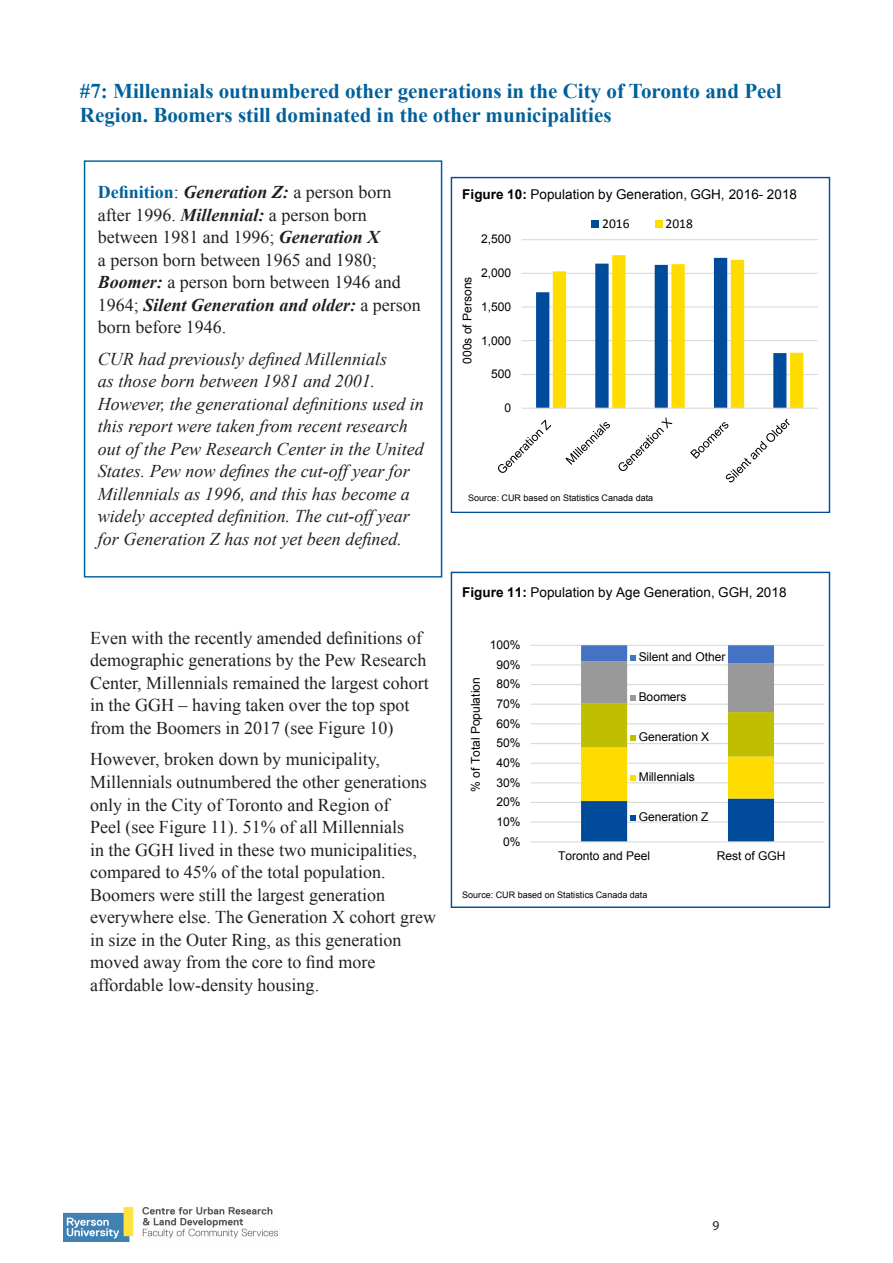
<style>
.page{position:relative;width:893px;height:1263px;background:#fff}
.page>*{position:absolute;margin:0;border:0;box-sizing:border-box;transform-origin:0 0}
.CUR_Subtitle_2{font:700 21px/24px "Times New Roman";color:#00609b}
.CUR_Body_Text{font:18px/22.5px "Times New Roman";color:#231f20}
.CUR_Body_Text-2{font:italic 18px/22.5px "Times New Roman";color:#231f20}
.CUR_Subtitle_2-2{font:18px/22.5px "Times New Roman";color:#231f20}
.t1{font:13.5px "Arial";letter-spacing:.005em;color:#000}
.t2{font:13.5px "Calibri";color:#000}
.t3{font:13.5px "Myriad Pro";color:#231f20}
.t4{font:12px "Arial";letter-spacing:-.005em;color:#000}
.t5{font:9px "Arial";letter-spacing:.005em;color:#000}
.s1{font-weight:700;color:#00609b}
.s2{font-weight:700;font-style:italic}
.s3{font-weight:700}
</style>
<div class="page">
<img style="left:63px;top:1207px;width:215px;height:34px">
<div style="left:84px;top:160px;width:358px;height:417px;border:1px solid #00609b"></div>
<hr style="left:521px;top:374px;width:297px;height:1px;background:#d9d9d9">
<hr style="left:521px;top:340px;width:297px;height:1px;background:#d9d9d9">
<hr style="left:521px;top:306px;width:297px;height:2px;background:#d9d9d9">
<hr style="left:521px;top:273px;width:297px;height:1px;background:#d9d9d9">
<hr style="left:521px;top:239px;width:297px;height:1px;background:#d9d9d9">
<svg style="left:536px;top:255px;width:267px;height:153px"></svg>
<hr style="left:521px;top:408px;width:297px;height:1px;background:#d9d9d9">
<svg style="left:498px;top:420px;width:53px;height:53px"></svg>
<svg style="left:565px;top:422px;width:45px;height:43px"></svg>
<svg style="left:618px;top:417px;width:54px;height:54px"></svg>
<svg style="left:690px;top:419px;width:100px;height:63px"></svg>
<div style="left:592px;top:220px;width:7px;height:7px;background:#004c9b"></div>
<div style="left:655px;top:220px;width:7px;height:7px;background:#ffdc00"></div>
<div style="left:451px;top:177px;width:379px;height:336px;border:1px solid #004c9b"></div>
<hr style="left:531px;top:821px;width:293px;height:2px;background:#d9d9d9">
<hr style="left:531px;top:802px;width:293px;height:1px;background:#d9d9d9">
<hr style="left:531px;top:782px;width:293px;height:1px;background:#d9d9d9">
<hr style="left:531px;top:763px;width:293px;height:1px;background:#d9d9d9">
<hr style="left:531px;top:743px;width:293px;height:1px;background:#d9d9d9">
<hr style="left:531px;top:723px;width:293px;height:1px;background:#d9d9d9">
<hr style="left:531px;top:704px;width:293px;height:1px;background:#d9d9d9">
<hr style="left:531px;top:684px;width:293px;height:1px;background:#d9d9d9">
<hr style="left:531px;top:664px;width:293px;height:1px;background:#d9d9d9">
<hr style="left:531px;top:645px;width:293px;height:1px;background:#d9d9d9">
<hr style="left:531px;top:841px;width:293px;height:1px;background:#d9d9d9">
<svg style="left:581px;top:645px;width:193px;height:197px"></svg>
<div style="left:451px;top:572px;width:379px;height:336px;border:1px solid #004c9b"></div>
<p class="CUR_Subtitle_2" style="left:80px;top:79px;width:703px">#7: Millennials outnumbered other generations in the City of Toronto and Peel<br>Region. Boomers still dominated in the other municipalities</p>
<p class="CUR_Body_Text" style="left:98px;top:181px;width:325px"><span class="s1">Definition</span>: <span class="s2">Generation Z:</span> a person born after 1996. <span class="s2">Millennial:</span> a person born between 1981 and 1996; <span class="s2">Generation X<br></span>a person born between 1965 and 1980; <span class="s2">Boomer:</span> a person born between 1946 and 1964; <span class="s2">Silent Generation and older:</span> a person born before 1946.</p>
<p class="CUR_Body_Text-2" style="left:98px;top:347px;width:327px">CUR had previously defined Millennials<br>as those born between 1981 and 2001.<br>However, the generational definitions used in this report were taken from recent research out of the Pew Research Center in the United States. Pew now defines the cut-off year for Millennials as 1996, and this has become a widely accepted definition. The cut-off year for Generation Z has not yet been defined.</p>
<p class="CUR_Subtitle_2-2" style="left:90px;top:626px;width:340px">Even with the recently amended definitions of demographic generations by the Pew Research Center, Millennials remained the largest cohort in the GGH – having taken over the top spot from the Boomers in 2017 (see Figure 10)</p>
<p class="CUR_Body_Text" style="left:90px;top:748px;width:348px">However, broken down by municipality, Millennials outnumbered the other generations only in the City of Toronto and Region of<br>Peel (see Figure 11). 51% of all Millennials<br>in the GGH lived in these two municipalities, compared to 45% of the total population.<br>Boomers were still the largest generation everywhere else. The Generation X cohort grew in size in the Outer Ring, as this generation moved away from the core to find more affordable low-density housing.</p>
<p class="t1" style="left:462px;top:185px;width:336px"><span class="s3">Figure 10:</span> Population by Generation, GGH, 2016- 2018</p>
<p class="t4" style="left:459px;top:364px;width:88px;rotate:-90deg">000s of Persons</p>
<p class="t4" style="left:481px;top:231px;width:32px">2,500</p>
<p class="t4" style="left:481px;top:265px;width:32px">2,000</p>
<p class="t4" style="left:481px;top:299px;width:32px">1,500</p>
<p class="t4" style="left:481px;top:332px;width:32px">1,000</p>
<p class="t4" style="left:491px;top:366px;width:22px">500</p>
<p class="t4" style="left:504px;top:400px;width:8px">0</p>
<p class="t2" style="left:602px;top:215px;width:29px">2016</p>
<p class="t2" style="left:666px;top:215px;width:29px">2018</p>
<p class="t5" style="left:468px;top:492px;width:187px">Source: CUR based on Statistics Canada data</p>
<p class="t1" style="left:462px;top:583px;width:326px"><span class="s3">Figure 11:</span> Population by Age Generation, GGH, 2018</p>
<p class="t4" style="left:468px;top:792px;width:116px;rotate:-90deg">% of Total Population</p>
<p class="t4" style="left:490px;top:637px;width:32px">100%</p>
<p class="t4" style="left:496px;top:656px;width:26px">90%</p>
<p class="t4" style="left:496px;top:676px;width:26px">80%</p>
<p class="t4" style="left:496px;top:696px;width:26px">70%</p>
<p class="t4" style="left:496px;top:715px;width:26px">60%</p>
<p class="t4" style="left:496px;top:735px;width:26px">50%</p>
<p class="t4" style="left:496px;top:755px;width:26px">40%</p>
<p class="t4" style="left:496px;top:774px;width:26px">30%</p>
<p class="t4" style="left:496px;top:794px;width:26px">20%</p>
<p class="t4" style="left:496px;top:814px;width:26px">10%</p>
<p class="t4" style="left:503px;top:833px;width:19px">0%</p>
<p class="t4" style="left:639px;top:649px;width:88px">Silent and Other</p>
<p class="t4" style="left:639px;top:689px;width:49px">Boomers</p>
<p class="t4" style="left:639px;top:729px;width:72px">Generation X</p>
<p class="t4" style="left:639px;top:769px;width:58px">Millennials</p>
<p class="t4" style="left:639px;top:809px;width:71px">Generation Z</p>
<p class="t4" style="left:558px;top:848px;width:94px">Toronto and Peel</p>
<p class="t4" style="left:717px;top:848px;width:70px">Rest of GGH</p>
<p class="t5" style="left:462px;top:889px;width:187px">Source: CUR based on Statistics Canada data</p>
<p class="t3" style="left:712px;top:1217px;width:8px">9</p>
</div>
